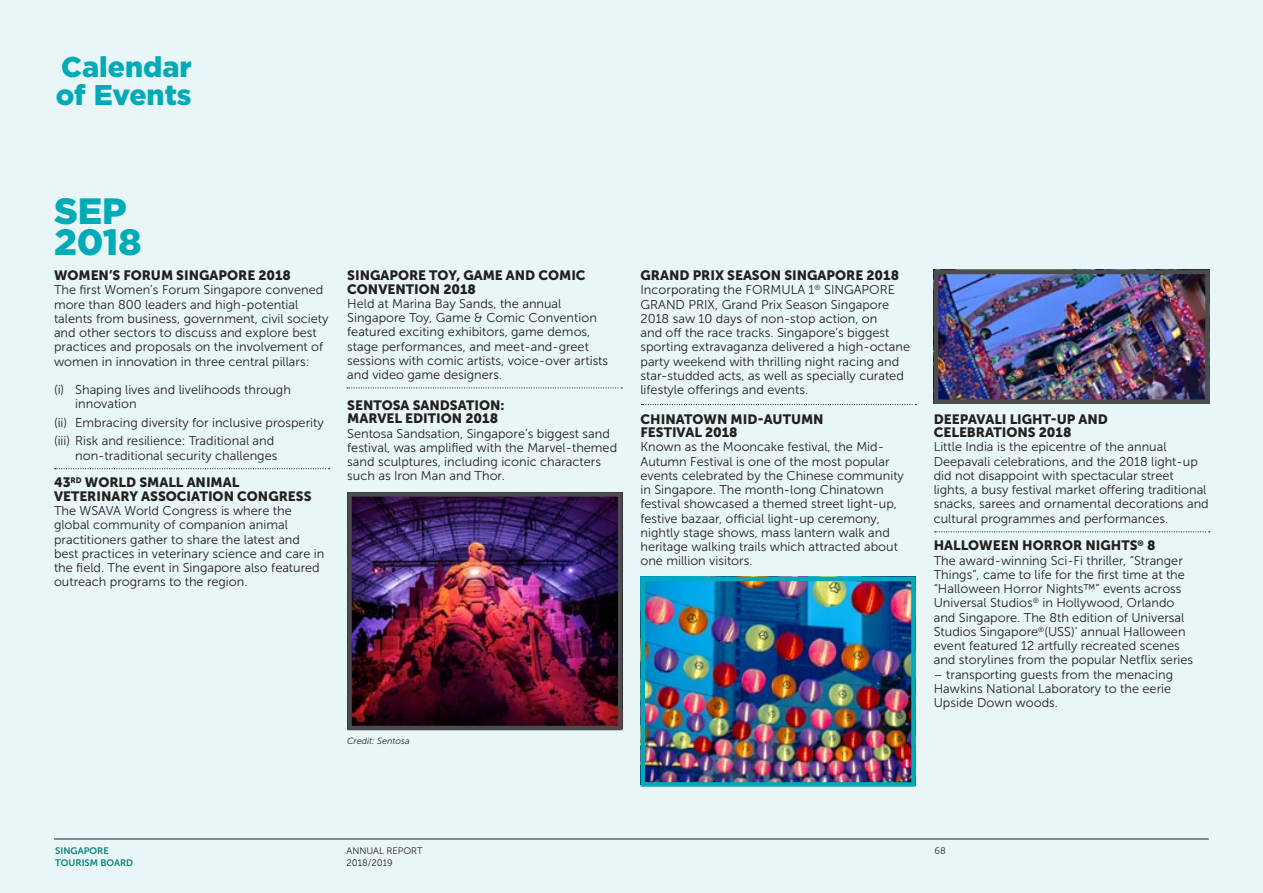
<style>
.page{position:relative;width:1263px;height:893px;background:#e9f6f7}
.page>*{position:absolute;margin:0;border:0;box-sizing:border-box;transform-origin:0 0}
.t1{font:900 36.6px "Gotham";color:#00aab6}
.t2{font:900 28.5px "Gotham";color:#00aab6}
.t3{font:13.5px/13.5px "Museo Sans 900";color:#231f20}
.t4{font:12.75px/14.2px "Museo Sans 300";color:#231f20}
.t5{font:9.45px "Museo Sans 300";color:#231f20}
.t6{font:9.45px "Museo Sans 700";color:#0a817b}
.t7{font:italic 9px "Museo Sans 300";color:#231f20}
</style>
<div class="page">
<img style="left:352px;top:497px;width:265px;height:228px">
<div style="left:347px;top:492px;width:275px;height:238px;border:4px solid #4b4c4d"></div>
<img style="left:645px;top:582px;width:266px;height:200px">
<div style="left:640px;top:577px;width:276px;height:210px;border:4px solid #00aab6"></div>
<img style="left:939px;top:275px;width:266px;height:124px">
<div style="left:934px;top:270px;width:276px;height:134px;border:4px solid #4b4c4d"></div>
<hr style="left:54px;top:839px;width:1155px;height:1px;background:#231f20">
<svg style="left:55px;top:468px;width:275px;height:1px"></svg>
<svg style="left:641px;top:404px;width:275px;height:1px"></svg>
<svg style="left:935px;top:531px;width:275px;height:1px"></svg>
<svg style="left:347px;top:387px;width:275px;height:1px"></svg>
<p class="t2" style="left:61px;top:47px;width:132px">Calendar</p>
<p class="t2" style="left:56px;top:76px;width:137px">of Events</p>
<p class="t1" style="left:54px;top:186px;width:74px">SEP</p>
<p class="t1" style="left:54px;top:217px;width:89px">2018</p>
<p class="t3" style="left:54px;top:269px;width:238px">WOMEN’S FORUM SINGAPORE 2018</p>
<p class="t4" style="left:54px;top:283px;width:276px">The first Women’s Forum Singapore convened more than 800 leaders and high-potential talents from business, government, civil society and other sectors to discuss and explore best practices and proposals on the involvement of women in innovation in three central pillars:</p>
<p class="t4" style="left:75px;top:383px;width:217px;text-indent:-21px">(i) Shaping lives and livelihoods through innovation</p>
<p class="t4" style="left:54px;top:415px;width:271px">(ii) Embracing diversity for inclusive prosperity</p>
<p class="t4" style="left:54px;top:434px;width:225px;text-align:right">(iii) Risk and resilience: Traditional and non-traditional security challenges</p>
<p class="t3" style="left:54px;top:476px;width:259px">43<sup>RD</sup> WORLD SMALL ANIMAL<br>VETERINARY ASSOCIATION CONGRESS</p>
<p class="t4" style="left:54px;top:504px;width:272px">The WSAVA World Congress is where the global community of companion animal practitioners gather to share the latest and best practices in veterinary science and care in the field. The event in Singapore also featured outreach programs to the region.</p>
<p class="t3" style="left:347px;top:269px;width:240px">SINGAPORE TOY, GAME AND COMIC<br>CONVENTION 2018</p>
<p class="t4" style="left:347px;top:296px;width:262px">Held at Marina Bay Sands, the annual Singapore Toy, Game &amp; Comic Convention featured exciting exhibitors, game demos, stage performances, and meet-and-greet sessions with comic artists, voice-over artists and video game designers.</p>
<p class="t3" style="left:347px;top:398px;width:159px">SENTOSA SANDSATION:</p>
<p class="t3" style="left:347px;top:412px;width:152px">MARVEL EDITION 2018</p>
<p class="t4" style="left:347px;top:426px;width:271px">Sentosa Sandsation, Singapore’s biggest sand festival, was amplified with the Marvel-themed sand sculptures, including iconic characters such as Iron Man and Thor.</p>
<p class="t7" style="left:347px;top:736px;width:64px">Credit: Sentosa</p>
<p class="t3" style="left:640px;top:269px;width:260px">GRAND PRIX SEASON SINGAPORE 2018</p>
<p class="t4" style="left:640px;top:283px;width:271px">Incorporating the FORMULA 1<sup>®</sup> SINGAPORE GRAND PRIX, Grand Prix Season Singapore 2018 saw 10 days of non-stop action, on<br>and off the race tracks. Singapore’s biggest sporting extravaganza delivered a high-octane party weekend with thrilling night racing and star-studded acts, as well as specially curated lifestyle offerings and events.</p>
<p class="t3" style="left:640px;top:412px;width:185px">CHINATOWN MID-AUTUMN</p>
<p class="t3" style="left:640px;top:426px;width:99px">FESTIVAL 2018</p>
<p class="t4" style="left:640px;top:440px;width:265px">Known as the Mooncake festival, the Mid-Autumn Festival is one of the most popular events celebrated by the Chinese community in Singapore. The month-long Chinatown festival showcased a themed street light-up, festive bazaar, official light-up ceremony, nightly stage shows, mass lantern walk and heritage walking trails which attracted about one million visitors.</p>
<p class="t3" style="left:934px;top:412px;width:176px">DEEPAVALI LIGHT-UP AND<br>CELEBRATIONS 2018</p>
<p class="t4" style="left:934px;top:440px;width:276px">Little India is the epicentre of the annual Deepavali celebrations, and the 2018 light-up did not disappoint with spectacular street lights, a busy festival market offering traditional snacks, sarees and ornamental decorations and cultural programmes and performances.</p>
<p class="t3" style="left:934px;top:539px;width:223px">HALLOWEEN HORROR NIGHTS<sup>®</sup> 8</p>
<p class="t4" style="left:934px;top:553px;width:261px">The award-winning Sci-Fi thriller, “Stranger Things”, came to life for the first time at the “Halloween Horror Nights™” events across Universal Studios<sup>®</sup> in Hollywood, Orlando and Singapore. The 8th edition of Universal Studios Singapore<sup>®</sup>(USS)’ annual Halloween event featured 12 artfully recreated scenes and storylines from the popular Netflix series</p>
<p class="t4" style="left:934px;top:667px;width:241px">– transporting guests from the menacing<br>Hawkins National Laboratory to the eerie<br>Upside Down woods.</p>
<p class="t6" style="left:55px;top:846px;width:55px">SINGAPORE</p>
<p class="t6" style="left:55px;top:857px;width:79px">TOURISM BOARD</p>
<p class="t5" style="left:347px;top:846px;width:78px">ANNUAL REPORT</p>
<p class="t5" style="left:347px;top:857px;width:48px">2018/2019</p>
<p class="t5" style="left:934px;top:846px;width:13px">68</p>
</div>
